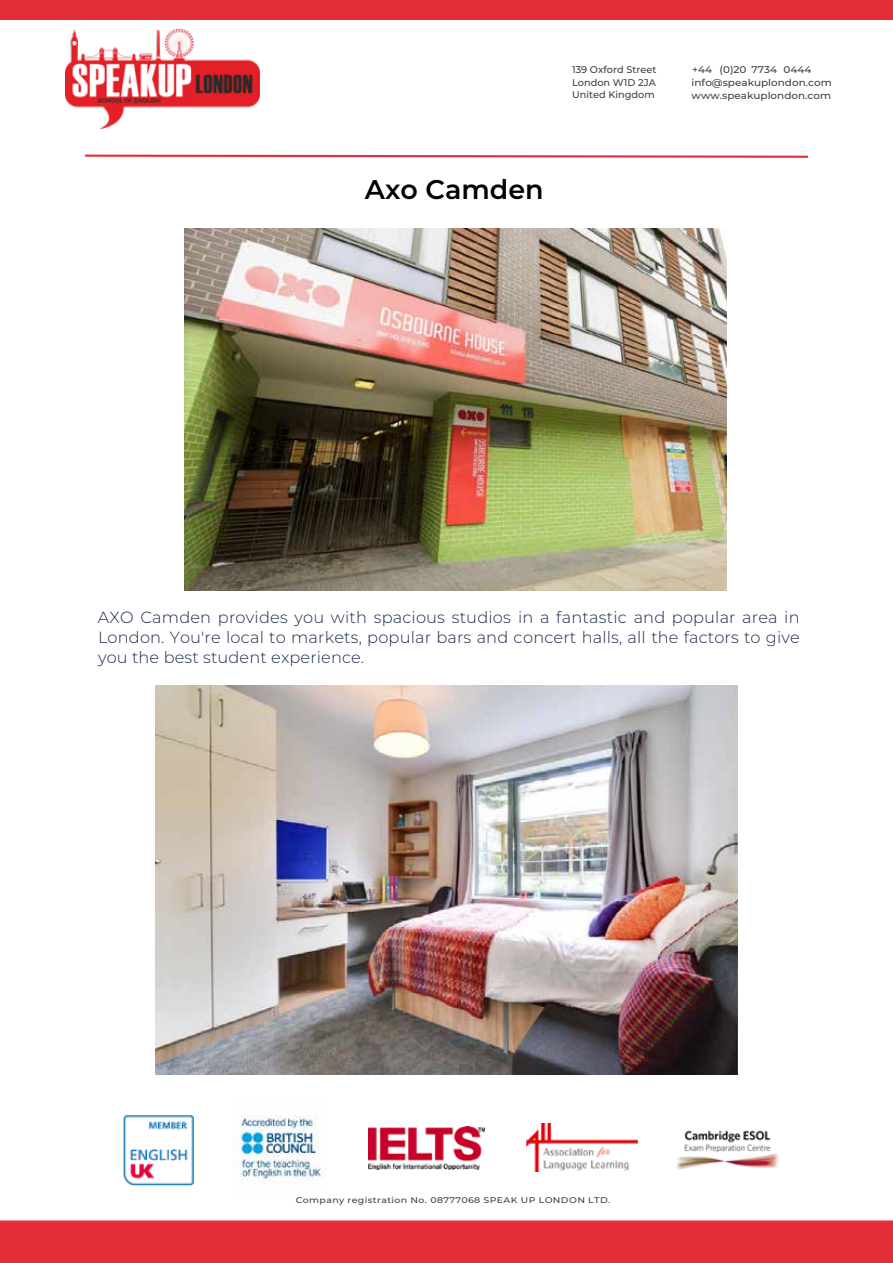
<style>
.page{position:relative;width:893px;height:1263px;background:#fff}
.page>*{position:absolute;margin:0;border:0;box-sizing:border-box;transform-origin:0 0}
.t1{font:600 27px "Montserrat";color:#000}
.t2{font:300 16.2px/20.1px "Montserrat";letter-spacing:.005em;color:#1a2949;text-align:justify}
.t3{font:500 9.75px/12.6px "Montserrat";color:#404040;scale:1.07 1}
.t4{font:500 9.75px/12.6px "Montserrat";color:#404040;text-align:justify}
.t5{font:500 8.25px "Montserrat";letter-spacing:.04em;color:#404040;scale:1.14 1}
</style>
<div class="page">
<div style="left:0;top:1px;width:893px;height:18px;background:#e62e3b"></div>
<div style="left:0;top:1220px;width:893px;height:43px;background:#e62e3b"></div>
<img style="left:232px;top:1115px;width:91px;height:69px">
<img style="left:369px;top:1126px;width:116px;height:44px">
<img style="left:527px;top:1124px;width:110px;height:48px">
<img style="left:677px;top:1130px;width:102px;height:40px">
<img style="left:65px;top:28px;width:195px;height:100px">
<img style="left:123px;top:1115px;width:71px;height:71px">
<svg style="left:85px;top:154px;width:723px;height:4px"></svg>
<img style="left:156px;top:685px;width:581px;height:389px">
<img style="left:185px;top:229px;width:541px;height:361px">
<p class="t4" style="left:572px;top:63px;width:86px">139 Oxford Street London W1D 2JA United Kingdom</p>
<p class="t3" style="left:692px;top:63px;width:132px">+44 (0)20 7734 0444 info@speakuplondon.com www.speakuplondon.com</p>
<h1 class="t1" style="left:365px;top:171px;width:180px">Axo Camden</h1>
<p class="t2" style="left:98px;top:606px;width:703px">AXO Camden provides you with spacious studios in a fantastic and popular area in London. You're local to markets, popular bars and concert halls, all the factors to give you the best student experience.</p>
<p class="t5" style="left:296px;top:1195px;width:277px">Company registration No. 08777068 SPEAK UP LONDON LTD.</p>
</div>
